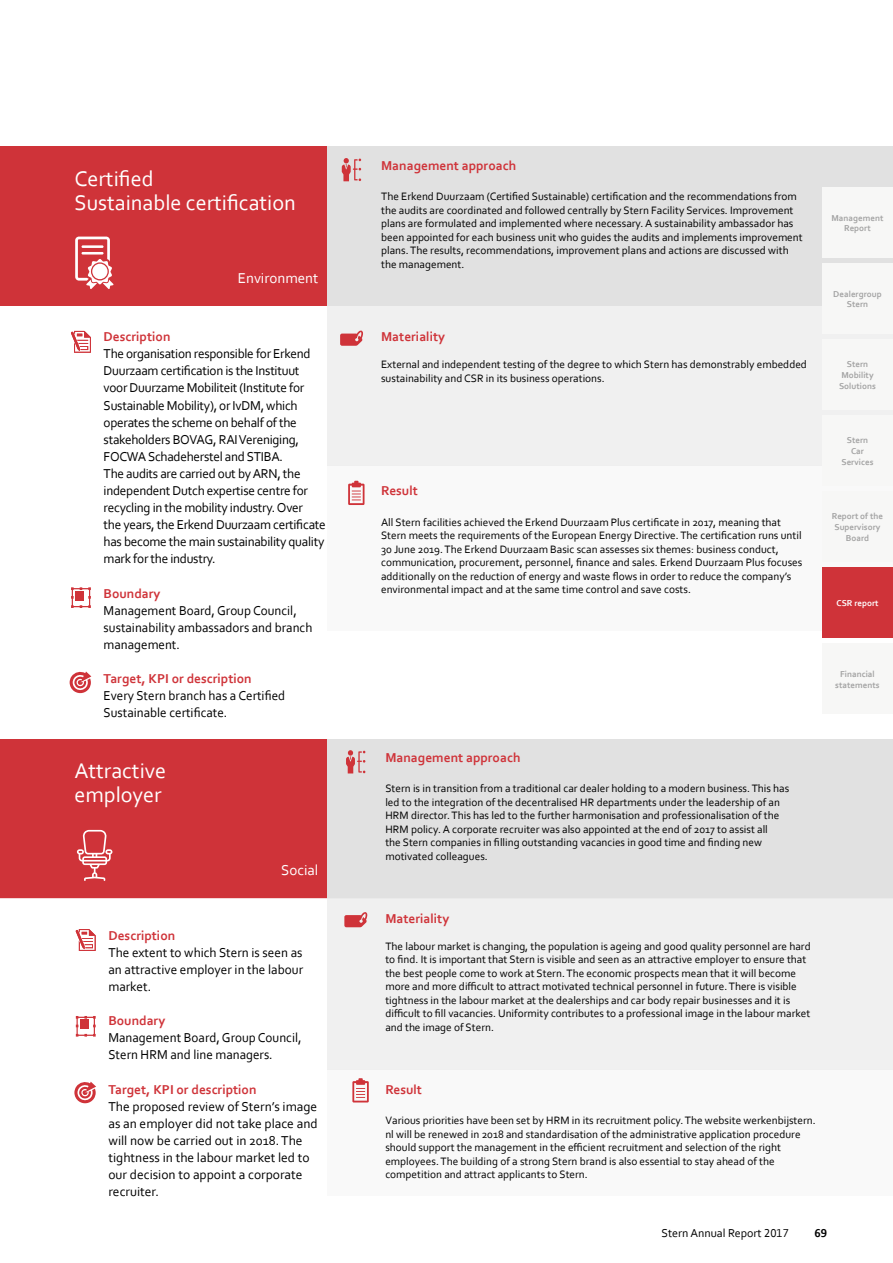
<style>
.page{position:relative;width:893px;height:1263px;background:#fff}
.page>*{position:absolute;margin:0;border:0;box-sizing:border-box;transform-origin:0 0}
.t1{font:22.2px/23.7px "Corbel";color:#fff}
.t2{font:15px "Corbel";color:#fff}
.t3{font:13.5px/17.1px "Corbel";letter-spacing:-.02em;color:#000}
.t4{font:13.5px/17.1px "Corbel";color:#000}
.t5{font:700 13.5px "Corbel";color:#cf3339}
.t6{font:12px "Corbel";color:#000}
.t7{font:700 12px "Corbel";color:#000}
.t8{font:11.25px/13.5px "Corbel";color:#000}
.t9{font:700 9px/10.8px "Corbel";color:#a3a3a3;text-align:center}
.t10{font:700 9px "Corbel";color:#fff}
</style>
<div class="page">
<div style="left:327px;top:147px;width:566px;height:159px;background:#e1e1e1"></div>
<div style="left:327px;top:306px;width:566px;height:160px;background:#ededed"></div>
<div style="left:327px;top:466px;width:566px;height:165px;background:#f9f9f9"></div>
<div style="left:822px;top:187px;width:71px;height:71px;background:#f7f7f6"></div>
<div style="left:822px;top:263px;width:71px;height:71px;background:#f7f7f6"></div>
<div style="left:822px;top:339px;width:71px;height:71px;background:#f7f7f6"></div>
<div style="left:822px;top:415px;width:71px;height:71px;background:#f7f7f6"></div>
<div style="left:822px;top:643px;width:71px;height:71px;background:#f7f7f6"></div>
<div style="left:822px;top:567px;width:71px;height:71px;background:#cf3339"></div>
<div style="left:0;top:147px;width:327px;height:159px;background:#cf3339"></div>
<svg style="left:71px;top:331px;width:20px;height:22px"></svg>
<svg style="left:71px;top:587px;width:20px;height:21px"></svg>
<div style="left:75px;top:591px;width:9px;height:9px;background:#cf3339"></div>
<svg style="left:70px;top:671px;width:21px;height:23px"></svg>
<svg style="left:340px;top:330px;width:23px;height:16px"></svg>
<svg style="left:342px;top:158px;width:19px;height:23px"></svg>
<svg style="left:348px;top:481px;width:17px;height:24px"></svg>
<svg style="left:75px;top:237px;width:39px;height:52px"></svg>
<div style="left:327px;top:739px;width:566px;height:159px;background:#e1e1e1"></div>
<div style="left:327px;top:898px;width:565px;height:171px;background:#ededed"></div>
<div style="left:327px;top:1069px;width:565px;height:127px;background:#f9f9f9"></div>
<div style="left:0;top:739px;width:327px;height:159px;background:#cf3339"></div>
<svg style="left:75px;top:929px;width:21px;height:22px"></svg>
<svg style="left:76px;top:1016px;width:20px;height:20px"></svg>
<div style="left:80px;top:1020px;width:9px;height:9px;background:#cf3339"></div>
<svg style="left:74px;top:1081px;width:22px;height:23px"></svg>
<svg style="left:344px;top:912px;width:23px;height:15px"></svg>
<svg style="left:346px;top:750px;width:19px;height:23px"></svg>
<svg style="left:352px;top:1078px;width:17px;height:24px"></svg>
<svg style="left:77px;top:830px;width:35px;height:51px"></svg>
<h1 class="t1" style="left:74px;top:166px;width:223px">Certified<br>Sustainable certification</h1>
<h2 class="t2" style="left:238px;top:269px;width:82px">Environment</h2>
<p class="t5" style="left:104px;top:328px;width:68px">Description</p>
<p class="t3" style="left:104px;top:345px;width:224px">The organisation responsible for Erkend Duurzaam certification is the Instituut voor Duurzame Mobiliteit (Institute for Sustainable Mobility), or IvDM, which operates the scheme on behalf of the stakeholders BOVAG, RAI Vereniging, FOCWA Schadeherstel and STIBA.<br>The audits are carried out by ARN, the independent Dutch expertise centre for recycling in the mobility industry. Over<br>the years, the Erkend Duurzaam certificate has become the main sustainability quality mark for the industry.</p>
<p class="t5" style="left:104px;top:585px;width:58px">Boundary</p>
<p class="t4" style="left:104px;top:601px;width:210px">Management Board, Group Council, sustainability ambassadors and branch management.</p>
<p class="t5" style="left:104px;top:670px;width:150px">Target, KPI or description</p>
<p class="t4" style="left:104px;top:687px;width:183px">Every Stern branch has a Certified<br>Sustainable certificate.</p>
<h1 class="t1" style="left:74px;top:758px;width:93px">Attractive employer</h1>
<h2 class="t2" style="left:281px;top:861px;width:39px">Social</h2>
<p class="t5" style="left:108px;top:927px;width:68px">Description</p>
<p class="t3" style="left:108px;top:943px;width:196px;text-align:justify">The extent to which Stern is seen as an attractive employer in the labour market.</p>
<p class="t5" style="left:108px;top:1012px;width:58px">Boundary</p>
<p class="t4" style="left:108px;top:1029px;width:195px">Management Board, Group Council,<br>Stern HRM and line managers.</p>
<p class="t5" style="left:108px;top:1081px;width:150px">Target, KPI or description</p>
<p class="t4" style="left:108px;top:1097px;width:211px">The proposed review of Stern’s image as an employer did not take place and will now be carried out in 2018. The tightness in the labour market led to our decision to appoint a corporate recruiter.</p>
<p class="t5" style="left:381px;top:157px;width:137px">Management approach</p>
<p class="t8" style="left:381px;top:189px;width:423px">The Erkend Duurzaam (Certified Sustainable) certification and the recommendations from the audits are coordinated and followed centrally by Stern Facility Services. Improvement plans are formulated and implemented where necessary. A sustainability ambassador has been appointed for each business unit who guides the audits and implements improvement plans. The results, recommendations, improvement plans and actions are discussed with the management.</p>
<p class="t5" style="left:381px;top:328px;width:66px">Materiality</p>
<p class="t8" style="left:381px;top:357px;width:427px">External and independent testing of the degree to which Stern has demonstrably embedded sustainability and CSR in its business operations.</p>
<p class="t5" style="left:381px;top:482px;width:38px">Result</p>
<p class="t8" style="left:381px;top:515px;width:423px">All Stern facilities achieved the Erkend Duurzaam Plus certificate in 2017, meaning that Stern meets the requirements of the European Energy Directive.The certification runs until 30 June 2019. The Erkend Duurzaam Basic scan assesses six themes: business conduct, communication, procurement, personnel, finance and sales. Erkend Duurzaam Plus focuses additionally on the reduction of energy and waste flows in order to reduce the company’s environmental impact and at the same time control and save costs.</p>
<p class="t9" style="left:831px;top:212px;width:53px">Management<br>Report</p>
<p class="t9" style="left:833px;top:288px;width:50px">Dealergroup<br>Stern</p>
<p class="t9" style="left:839px;top:359px;width:38px">Stern<br>Mobility<br>Solutions</p>
<p class="t9" style="left:841px;top:435px;width:34px">Stern<br>Car<br>Services</p>
<p class="t9" style="left:832px;top:511px;width:53px">Report of the<br>Supervisory<br>Board</p>
<p class="t10" style="left:836px;top:598px;width:44px">CSR report</p>
<p class="t9" style="left:835px;top:668px;width:46px">Financial statements</p>
<p class="t5" style="left:385px;top:749px;width:137px">Management approach</p>
<p class="t8" style="left:385px;top:781px;width:405px">Stern is in transition from a traditional car dealer holding to a modern business. This has led to the integration of the decentralised HR departments under the leadership of an HRM director. This has led to the further harmonisation and professionalisation of the HRM policy. A corporate recruiter was also appointed at the end of 2017 to assist all<br>the Stern companies in filling outstanding vacancies in good time and finding new motivated colleagues.</p>
<p class="t5" style="left:385px;top:910px;width:66px">Materiality</p>
<p class="t8" style="left:385px;top:939px;width:427px">The labour market is changing, the population is ageing and good quality personnel are hard to find. It is important that Stern is visible and seen as an attractive employer to ensure that the best people come to work at Stern. The economic prospects mean that it will become more and more difficult to attract motivated technical personnel in future.There is visible tightness in the labour market at the dealerships and car body repair businesses and it is difficult to fill vacancies. Uniformity contributes to a professional image in the labour market and the image of Stern.</p>
<p class="t5" style="left:385px;top:1081px;width:38px">Result</p>
<p class="t8" style="left:385px;top:1113px;width:432px">Various priorities have been set by HRM in its recruitment policy. The website werkenbijstern. nl will be renewed in 2018 and standardisation of the administrative application procedure should support the management in the efficient recruitment and selection of the right employees. The building of a strong Stern brand is also essential to stay ahead of the competition and attract applicants to Stern.</p>
<p class="t6" style="left:661px;top:1226px;width:129px">Stern Annual Report 2017</p>
<p class="t7" style="left:814px;top:1226px;width:14px">69</p>
</div>
